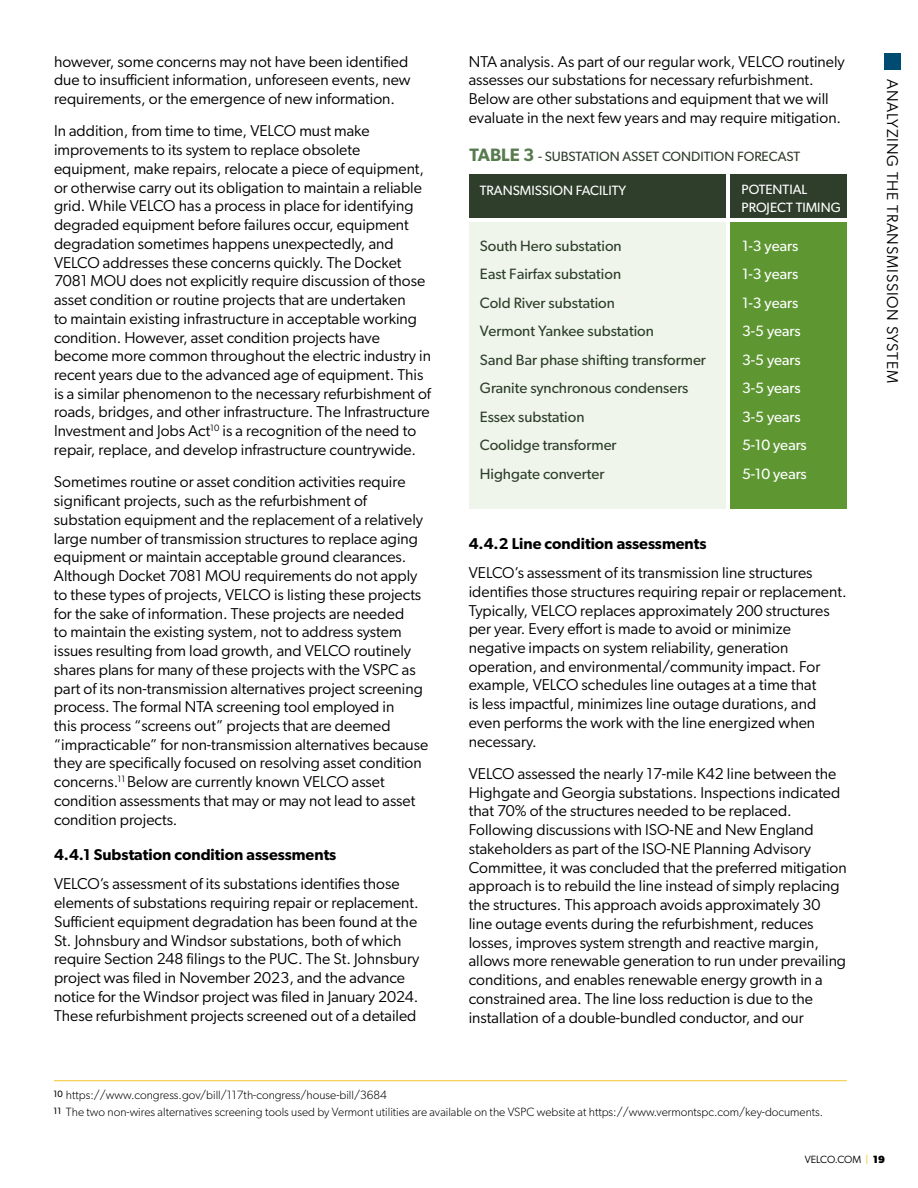
<style>
.page{position:relative;width:918px;height:1188px;background:#fff}
.page>*{position:absolute;margin:0;border:0;box-sizing:border-box;transform-origin:0 0}
.t1{font:15.75px/18.8px "Gibson";color:#000}
.t2{font:600 15.75px "Gibson";color:#000}
.t3{font:15.75px "Gibson";letter-spacing:.05em;color:#000}
.t4{font:15px/28.5px "Gibson";color:#2f3e2b}
.t5{font:15px/28.5px "Gibson";color:#fff}
.t6{font:13.5px/18px "Gibson";color:#fff}
.t7{font:13.5px "Gibson";color:#2f3e2b}
.t8{font:300 12px/17px "Gibson";color:#000}
.t9{font:10.5px "Gibson";letter-spacing:-.015em;color:#000}
.t10{font:9.15px "Gibson";color:#000}
.s1{font-weight:600;font-size:18px;color:#577b4e}
.s2{color:#f1c62b}
.s3{font-weight:700}
</style>
<div class="page">
<hr style="left:54px;top:1080px;width:793px;height:1px;background:#f1c62b">
<div style="left:731px;top:174px;width:116px;height:44px;background:#2f3e2b"></div>
<div style="left:731px;top:222px;width:116px;height:287px;background:#5e9732"></div>
<div style="left:469px;top:222px;width:257px;height:287px;background:#eff5eb"></div>
<div style="left:469px;top:174px;width:257px;height:44px;background:#2f3e2b"></div>
<div style="left:884px;top:54px;width:17px;height:16px;background:#004b72"></div>
<p class="t1" style="left:54px;top:52px;width:358px">however, some concerns may not have been identified due to insufficient information, unforeseen events, new requirements, or the emergence of new information.</p>
<p class="t1" style="left:54px;top:121px;width:379px">In addition, from time to time, VELCO must make improvements to its system to replace obsolete equipment, make repairs, relocate a piece of equipment, or otherwise carry out its obligation to maintain a reliable grid. While VELCO has a process in place for identifying degraded equipment before failures occur, equipment degradation sometimes happens unexpectedly, and VELCO addresses these concerns quickly. The Docket 7081 MOU does not explicitly require discussion of those asset condition or routine projects that are undertaken<br>to maintain existing infrastructure in acceptable working condition. However, asset condition projects have become more common throughout the electric industry in recent years due to the advanced age of equipment. This is a similar phenomenon to the necessary refurbishment of roads, bridges, and other infrastructure. The Infrastructure Investment and Jobs Act<sup>10</sup> is a recognition of the need to repair, replace, and develop infrastructure countrywide.</p>
<p class="t1" style="left:54px;top:472px;width:376px">Sometimes routine or asset condition activities require significant projects, such as the refurbishment of substation equipment and the replacement of a relatively large number of transmission structures to replace aging equipment or maintain acceptable ground clearances.<br>Although Docket 7081 MOU requirements do not apply to these types of projects, VELCO is listing these projects for the sake of information. These projects are needed<br>to maintain the existing system, not to address system issues resulting from load growth, and VELCO routinely shares plans for many of these projects with the VSPC as part of its non-transmission alternatives project screening process. The formal NTA screening tool employed in<br>this process “screens out” projects that are deemed “impracticable” for non-transmission alternatives because they are specifically focused on resolving asset condition concerns.<sup>11</sup> Below are currently known VELCO asset condition assessments that may or may not lead to asset condition projects.</p>
<p class="t2" style="left:54px;top:845px;width:284px">4.4.1 Substation condition assessments</p>
<p class="t1" style="left:54px;top:874px;width:367px">VELCO’s assessment of its substations identifies those elements of substations requiring repair or replacement.<br>Sufficient equipment degradation has been found at the St. Johnsbury and Windsor substations, both of which require Section 248 filings to the PUC. The St. Johnsbury project was filed in November 2023, and the advance notice for the Windsor project was filed in January 2024.<br>These refurbishment projects screened out of a detailed</p>
<p class="t1" style="left:469px;top:52px;width:378px">NTA analysis. As part of our regular work, VELCO routinely assesses our substations for necessary refurbishment.<br>Below are other substations and equipment that we will evaluate in the next few years and may require mitigation.</p>
<p class="t7" style="left:470px;top:148px;width:332px"><span class="s1">TABLE 3</span> - SUBSTATION ASSET CONDITION FORECAST</p>
<p class="t6" style="left:480px;top:181px;width:148px">TRANSMISSION FACILITY</p>
<p class="t6" style="left:742px;top:180px;width:101px">POTENTIAL<br>PROJECT TIMING</p>
<p class="t4" style="left:480px;top:231px;width:228px">South Hero substation<br>East Fairfax substation<br>Cold River substation<br>Vermont Yankee substation<br>Sand Bar phase shifting transformer<br>Granite synchronous condensers<br>Essex substation<br>Coolidge transformer<br>Highgate converter</p>
<p class="t5" style="left:742px;top:231px;width:66px">1-3 years<br>1-3 years<br>1-3 years<br>3-5 years<br>3-5 years<br>3-5 years<br>3-5 years<br>5-10 years<br>5-10 years</p>
<p class="t2" style="left:469px;top:534px;width:239px">4.4.2 Line condition assessments</p>
<p class="t1" style="left:469px;top:563px;width:379px">VELCO’s assessment of its transmission line structures identifies those structures requiring repair or replacement.<br>Typically, VELCO replaces approximately 200 structures per year. Every effort is made to avoid or minimize negative impacts on system reliability, generation operation, and environmental/community impact. For example, VELCO schedules line outages at a time that<br>is less impactful, minimizes line outage durations, and even performs the work with the line energized when necessary.</p>
<p class="t1" style="left:469px;top:764px;width:379px">VELCO assessed the nearly 17-mile K42 line between the Highgate and Georgia substations. Inspections indicated that 70% of the structures needed to be replaced.<br>Following discussions with ISO-NE and New England stakeholders as part of the ISO-NE Planning Advisory Committee, it was concluded that the preferred mitigation approach is to rebuild the line instead of simply replacing the structures. This approach avoids approximately 30 line outage events during the refurbishment, reduces losses, improves system strength and reactive margin, allows more renewable generation to run under prevailing conditions, and enables renewable energy growth in a constrained area. The line loss reduction is due to the installation of a double-bundled conductor, and our</p>
<p class="t8" style="left:66px;top:1087px;width:759px;text-indent:-12px"><sup>10</sup> https://www.congress.gov/bill/117th-congress/house-bill/3684<br>The two non-wires alternatives screening tools used by Vermont utilities are available on the VSPC website at https://www.vermontspc.com/key-documents.</p>
<p class="t10" style="left:54px;top:1105px;width:10px">11</p>
<p class="t3" style="left:902px;top:79px;width:306px;rotate:90deg">ANALYZING THE TRANSMISSION SYSTEM</p>
<p class="t9" style="left:805px;top:1153px;width:82px">VELCO.COM <span class="s2">|</span> <span class="s3">19</span></p>
</div>
